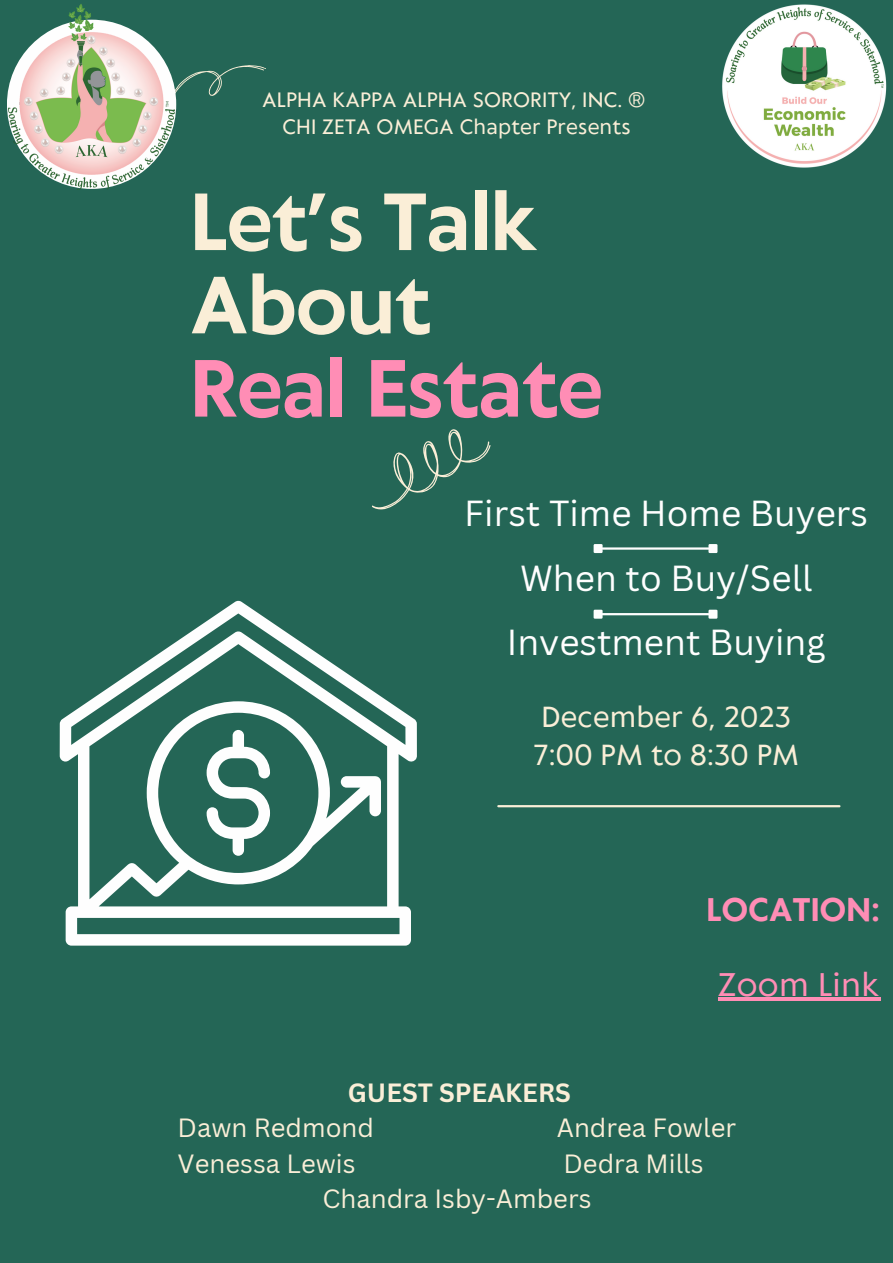
<style>
.page{position:relative;width:893px;height:1263px;background:#246656}
.page>*{position:absolute;margin:0;border:0;box-sizing:border-box;transform-origin:0 0}
.t1{font:700 75.82px/83.2px "Klein Text";letter-spacing:-.01em;color:#faeed7}
.t2{font:700 75.82px "Klein Text";letter-spacing:-.01em;color:#ff8db5}
.t3{font:35.25px "Canva Sans";color:#fefefe}
.t4{font:700 30.67px "Klein Text";letter-spacing:.01em;color:#ff8db5}
.t5{font:30.67px "Klein Text";letter-spacing:.01em;color:#ff8db5}
.t6{font:27.22px "Klein Text";letter-spacing:.01em;color:#faeed7}
.t7{font:25.72px "Canva Sans";color:#faeed7}
.t8{font:700 25.72px "Canva Sans";color:#faeed7}
.t9{font:19.5px "Klein Text";letter-spacing:.01em;color:#faeed7}
</style>
<div class="page">
<hr style="left:498px;top:805px;width:341px;height:2px;background:#faeed7">
<svg style="left:188px;top:65px;width:78px;height:31px"></svg>
<svg style="left:372px;top:429px;width:119px;height:81px"></svg>
<img style="left:722px;top:4px;width:165px;height:164px">
<img style="left:7px;top:4px;width:181px;height:186px">
<svg style="left:60px;top:600px;width:357px;height:345px"></svg>
<hr style="left:718px;top:997px;width:162px;height:3px;background:#ff8db5">
<hr style="left:602px;top:547px;width:106px;height:3px;background:#fefefe">
<div style="left:709px;top:545px;width:7px;height:7px;background:#fefefe"></div>
<div style="left:708px;top:544px;width:9px;height:9px;border:2px solid #fefefe"></div>
<div style="left:595px;top:545px;width:6px;height:7px;background:#fefefe"></div>
<div style="left:593px;top:544px;width:9px;height:9px;border:2px solid #fefefe"></div>
<hr style="left:602px;top:613px;width:106px;height:2px;background:#fefefe">
<div style="left:709px;top:611px;width:7px;height:6px;background:#fefefe"></div>
<div style="left:708px;top:610px;width:9px;height:9px;border:2px solid #fefefe"></div>
<div style="left:593px;top:610px;width:9px;height:9px;border:2px solid #fefefe"></div>
<p class="t9" style="left:262px;top:90px;width:385px">ALPHA KAPPA ALPHA SORORITY, INC. ®</p>
<p class="t9" style="left:282px;top:117px;width:349px">CHI ZETA OMEGA Chapter Presents</p>
<p class="t1" style="left:190px;top:186px;width:349px">Let’s Talk<br>About</p>
<p class="t2" style="left:190px;top:350px;width:414px">Real Estate</p>
<p class="t3" style="left:464px;top:488px;width:405px">First Time Home Buyers</p>
<p class="t3" style="left:520px;top:553px;width:294px">When to Buy/Sell</p>
<p class="t3" style="left:507px;top:618px;width:320px">Investment Buying</p>
<p class="t6" style="left:541px;top:703px;width:251px">December 6, 2023</p>
<p class="t6" style="left:533px;top:741px;width:267px">7:00 PM to 8:30 PM</p>
<p class="t4" style="left:706px;top:894px;width:175px">LOCATION:</p>
<p class="t5" style="left:718px;top:969px;width:163px">Zoom Link</p>
<p class="t8" style="left:348px;top:1074px;width:225px">GUEST SPEAKERS</p>
<p class="t7" style="left:178px;top:1110px;width:198px">Dawn Redmond</p>
<p class="t7" style="left:557px;top:1110px;width:181px">Andrea Fowler</p>
<p class="t7" style="left:178px;top:1145px;width:179px">Venessa Lewis</p>
<p class="t7" style="left:563px;top:1145px;width:141px">Dedra Mills</p>
<p class="t7" style="left:322px;top:1180px;width:270px">Chandra Isby-Ambers</p>
</div>
